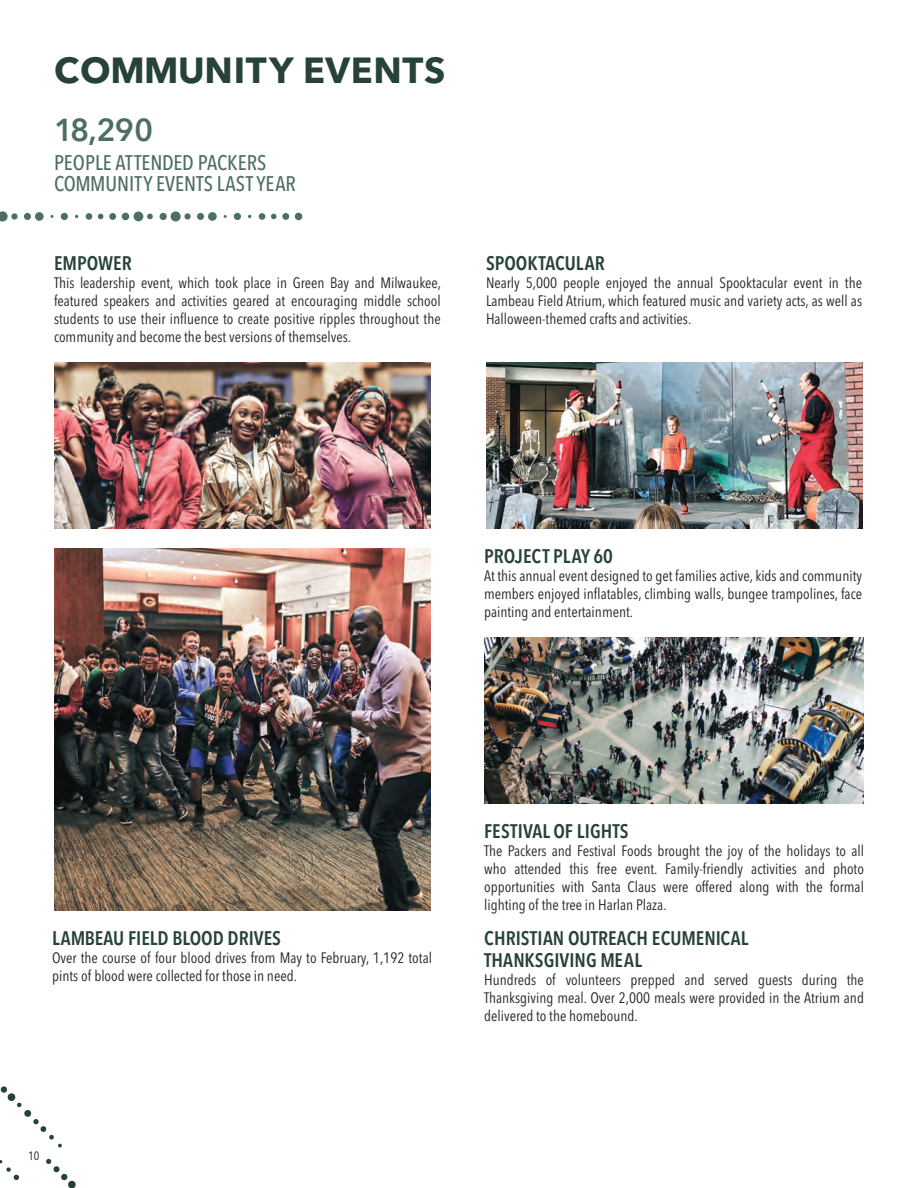
<style>
.page{position:relative;width:918px;height:1188px;background:#fff}
.page>*{position:absolute;margin:0;border:0;box-sizing:border-box;transform-origin:0 0}
.t1{font:700 36px "Avenir Next LT Pro";letter-spacing:.02em;color:#274238}
.t2{font:600 31.5px "Avenir Next LT Pro";color:#4d6f62}
.t3{font:500 condensed 21px/21px "Avenir Next LT Pro";color:#4d6f62}
.t4{font:600 condensed 19.5px/21.6px "Avenir Next LT Pro";color:#274238}
.t5{font:condensed 15px/18px "Avenir Next LT Pro";color:#231f20;text-align:justify}
.t6{font:condensed 12px "Avenir Next LT Pro";color:#231f20}
</style>
<div class="page">
<svg style="left:0;top:1086px;width:62px;height:62px"></svg>
<svg style="left:46px;top:1159px;width:30px;height:29px"></svg>
<svg style="left:0;top:1160px;width:19px;height:20px"></svg>
<svg style="left:0;top:211px;width:8px;height:10px"></svg>
<svg style="left:11px;top:213px;width:7px;height:7px"></svg>
<div style="left:24px;top:213px;width:7px;height:7px;background:#4d6f62;border-radius:50%"></div>
<div style="left:35px;top:212px;width:9px;height:9px;background:#4d6f62;border-radius:50%"></div>
<div style="left:61px;top:213px;width:7px;height:7px;background:#4d6f62;border-radius:50%"></div>
<div style="left:86px;top:213px;width:6px;height:7px;background:#4d6f62;border-radius:50%"></div>
<svg style="left:98px;top:214px;width:5px;height:5px"></svg>
<div style="left:109px;top:213px;width:7px;height:7px;background:#4d6f62;border-radius:50%"></div>
<div style="left:122px;top:213px;width:7px;height:7px;background:#4d6f62;border-radius:50%"></div>
<div style="left:134px;top:212px;width:9px;height:9px;background:#4d6f62;border-radius:50%"></div>
<svg style="left:147px;top:214px;width:6px;height:5px"></svg>
<div style="left:160px;top:213px;width:7px;height:7px;background:#4d6f62;border-radius:50%"></div>
<div style="left:171px;top:211px;width:10px;height:10px;background:#4d6f62;border-radius:50%"></div>
<svg style="left:184px;top:213px;width:7px;height:7px"></svg>
<div style="left:197px;top:213px;width:7px;height:7px;background:#4d6f62;border-radius:50%"></div>
<div style="left:208px;top:212px;width:9px;height:9px;background:#4d6f62;border-radius:50%"></div>
<div style="left:234px;top:213px;width:7px;height:7px;background:#4d6f62;border-radius:50%"></div>
<div style="left:259px;top:213px;width:6px;height:7px;background:#4d6f62;border-radius:50%"></div>
<svg style="left:271px;top:214px;width:6px;height:5px"></svg>
<div style="left:282px;top:213px;width:7px;height:7px;background:#4d6f62;border-radius:50%"></div>
<div style="left:295px;top:213px;width:7px;height:7px;background:#4d6f62;border-radius:50%"></div>
<img style="left:54px;top:362px;width:376px;height:166px">
<img style="left:486px;top:362px;width:376px;height:166px">
<img style="left:484px;top:637px;width:380px;height:166px">
<img style="left:54px;top:548px;width:376px;height:362px">
<h1 class="t1" style="left:54px;top:48px;width:393px">COMMUNITY EVENTS</h1>
<h2 class="t2" style="left:54px;top:111px;width:101px">18,290</h2>
<h3 class="t3" style="left:54px;top:152px;width:243px">PEOPLE ATTENDED PACKERS<br>COMMUNITY EVENTS LAST YEAR</h3>
<h3 class="t4" style="left:54px;top:252px;width:79px">EMPOWER</h3>
<p class="t5" style="left:54px;top:274px;width:389px">This leadership event, which took place in Green Bay and Milwaukee, featured speakers and activities geared at encouraging middle school students to use their influence to create positive ripples throughout the community and become the best versions of themselves.</p>
<h3 class="t4" style="left:486px;top:252px;width:120px">SPOOKTACULAR</h3>
<p class="t5" style="left:486px;top:274px;width:378px">Nearly 5,000 people enjoyed the annual Spooktacular event in the Lambeau Field Atrium, which featured music and variety acts, as well as Halloween-themed crafts and activities.</p>
<h3 class="t4" style="left:484px;top:545px;width:130px">PROJECT PLAY 60</h3>
<p class="t5" style="left:484px;top:567px;width:379px">At this annual event designed to get families active, kids and community members enjoyed inflatables, climbing walls, bungee trampolines, face painting and entertainment.</p>
<h3 class="t4" style="left:52px;top:928px;width:230px">LAMBEAU FIELD BLOOD DRIVES</h3>
<p class="t5" style="left:52px;top:949px;width:381px">Over the course of four blood drives from May to February, 1,192 total pints of blood were collected for those in need.</p>
<p class="t6" style="left:28px;top:1149px;width:13px">10</p>
<h3 class="t4" style="left:484px;top:821px;width:146px">FESTIVAL OF LIGHTS</h3>
<p class="t5" style="left:484px;top:842px;width:381px">The Packers and Festival Foods brought the joy of the holidays to all who attended this free event. Family-friendly activities and photo opportunities with Santa Claus were offered along with the formal lighting of the tree in Harlan Plaza.</p>
<h3 class="t4" style="left:484px;top:928px;width:266px">CHRISTIAN OUTREACH ECUMENICAL<br>THANKSGIVING MEAL</h3>
<p class="t5" style="left:484px;top:971px;width:381px">Hundreds of volunteers prepped and served guests during the Thanksgiving meal. Over 2,000 meals were provided in the Atrium and delivered to the homebound.</p>
</div>
